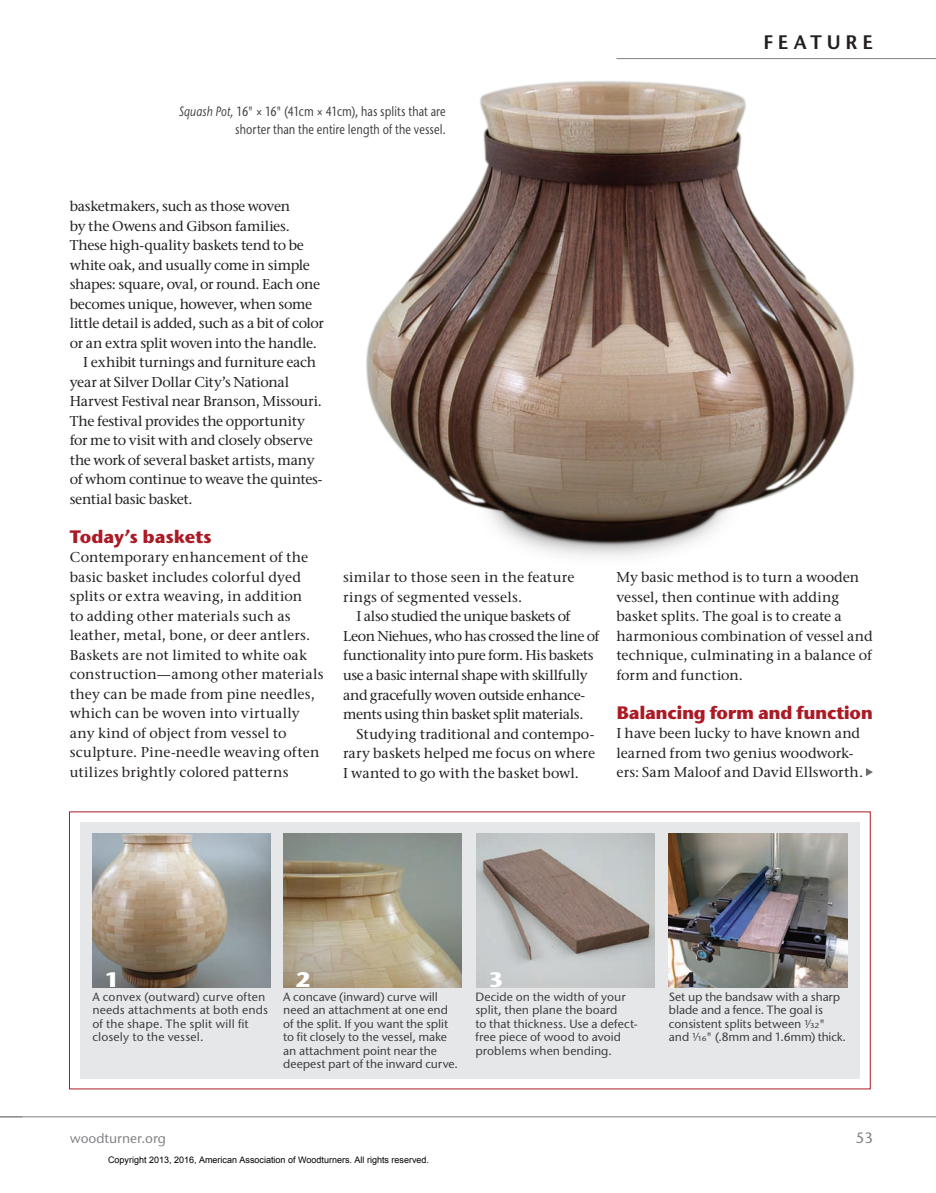
<style>
.page{position:relative;width:936px;height:1193px;background:#fff}
.page>*{position:absolute;margin:0;border:0;box-sizing:border-box;transform-origin:0 0}
.t1{font:700 21px "Stone Sans ITC Pro";color:#fff;scale:1.1 1}
.t2{font:700 21px "Stone Sans ITC Pro";color:#231f20;scale:1.1 1}
.t3{font:600 19.5px "Stone Sans ITC Pro";letter-spacing:.255em;color:#231f20}
.t4{font:700 18px "Stone Sans ITC Pro";letter-spacing:-.02em;color:#ab1a25}
.t5{font:500 15px "Stone Sans ITC Pro";color:#808285}
.t6{font:500 14.25px/19.5px "Stone Serif ITC Pro";letter-spacing:-.005em;color:#231f20}
.t7{font:500 14.25px/19.5px "Stone Serif ITC Pro";letter-spacing:.015em;color:#231f20}
.t8{font:500 14.25px/19.5px "Stone Serif ITC Pro";letter-spacing:-.025em;color:#231f20}
.t9{font:500 13.5px/18px "Stone Sans ITC Pro";letter-spacing:.01em;color:#3e3e3f;text-align:right;scale:.8 1}
.t10{font:500 13.5px "Stone Sans ITC Pro";color:#808285}
.t11{font:500 12px/13.5px "Stone Sans ITC Pro";color:#3e3e3f}
.t12{font:9px "Arial";color:#000}
.s1{font-style:italic}
.s2{font-size:7.2px}
</style>
<div class="page">
<hr style="left:0;top:1116px;width:936px;height:1px;background:#808285">
<hr style="left:616px;top:58px;width:320px;height:1px;background:#808285">
<svg style="left:0;top:1116px;width:22px;height:1px"></svg>
<svg style="left:866px;top:768px;width:7px;height:8px"></svg>
<img style="left:366px;top:81px;width:489px;height:476px">
<div style="left:80px;top:822px;width:779px;height:257px;background:#e6e7e9"></div>
<img style="left:92px;top:834px;width:179px;height:153px">
<img style="left:283px;top:834px;width:179px;height:153px">
<img style="left:476px;top:834px;width:178px;height:153px">
<img style="left:669px;top:834px;width:178px;height:153px">
<p class="t9" style="left:179px;top:102px;width:335px"><span class="s1">Squash Pot,</span> 16" × 16" (41cm × 41cm), has splits that are shorter than the entire length of the vessel.</p>
<h2 class="t3" style="left:763px;top:30px;width:111px">FEATURE</h2>
<p class="t6" style="left:70px;top:197px;width:222px">basketmakers, such as those woven</p>
<p class="t6" style="left:70px;top:216px;width:222px">by the Owens and Gibson families.</p>
<p class="t6" style="left:70px;top:236px;width:236px">These high-quality baskets tend to be</p>
<p class="t6" style="left:70px;top:255px;width:242px">white oak, and usually come in simple</p>
<p class="t6" style="left:70px;top:275px;width:252px">shapes: square, oval, or round. Each one</p>
<p class="t8" style="left:70px;top:294px;width:244px">becomes unique, however, when some</p>
<p class="t6" style="left:70px;top:313px;width:256px">little detail is added, such as a bit of color</p>
<p class="t6" style="left:70px;top:333px;width:249px">or an extra split woven into the handle.</p>
<p class="t6" style="left:83px;top:352px;width:235px">I exhibit turnings and furniture each</p>
<p class="t6" style="left:70px;top:372px;width:221px">year at Silver Dollar City’s National</p>
<p class="t6" style="left:70px;top:391px;width:254px">Harvest Festival near Branson, Missouri.</p>
<p class="t6" style="left:70px;top:411px;width:237px">The festival provides the opportunity</p>
<p class="t6" style="left:70px;top:430px;width:245px">for me to visit with and closely observe</p>
<p class="t6" style="left:70px;top:450px;width:246px">the work of several basket artists, many</p>
<p class="t8" style="left:70px;top:469px;width:254px">of whom continue to weave the quintes-</p>
<p class="t6" style="left:70px;top:489px;width:124px">sential basic basket.</p>
<p class="t4" style="left:70px;top:524px;width:144px">Today’s baskets</p>
<p class="t7" style="left:70px;top:547px;width:255px">Contemporary enhancement of the basic basket includes colorful dyed splits or extra weaving, in addition<br>to adding other materials such as leather, metal, bone, or deer antlers.<br>Baskets are not limited to white oak construction—among other materials they can be made from pine needles, which can be woven into virtually any kind of object from vessel to sculpture. Pine-needle weaving often utilizes brightly colored patterns</p>
<p class="t7" style="left:343px;top:568px;width:233px">similar to those seen in the feature rings of segmented vessels.</p>
<p class="t8" style="left:343px;top:607px;width:258px;text-indent:13px">I also studied the unique baskets of Leon Niehues, who has crossed the line of functionality into pure form. His baskets use a basic internal shape with skillfully and gracefully woven outside enhance&shy;ments using thin basket split materials.</p>
<p class="t6" style="left:343px;top:724px;width:253px;text-align:justify;text-indent:13px">Studying traditional and contempo&shy;rary baskets helped me focus on where I wanted to go with the basket bowl.</p>
<p class="t6" style="left:616px;top:568px;width:258px">My basic method is to turn a wooden vessel, then continue with adding basket splits. The goal is to create a harmonious combination of vessel and technique, culminating in a balance of form and function.</p>
<p class="t4" style="left:617px;top:700px;width:258px">Balancing form and function</p>
<p class="t6" style="left:617px;top:723px;width:248px">I have been lucky to have known and learned from two genius woodwork&shy;ers: Sam Maloof and David Ellsworth.</p>
<h1 class="t1" style="left:105px;top:966px;width:16px">1</h1>
<h1 class="t1" style="left:296px;top:966px;width:16px">2</h1>
<h1 class="t1" style="left:488px;top:966px;width:16px">3</h1>
<h1 class="t2" style="left:681px;top:966px;width:16px">4</h1>
<p class="t11" style="left:92px;top:989px;width:177px">A convex (outward) curve often needs attachments at both ends of the shape. The split will fit closely to the vessel.</p>
<p class="t11" style="left:283px;top:989px;width:176px">A concave (inward) curve will need an attachment at one end of the split. If you want the split to fit closely to the vessel, make an attachment point near the deepest part of the inward curve.</p>
<p class="t11" style="left:475px;top:989px;width:164px">Decide on the width of your split, then plane the board<br>to that thickness. Use a defect&shy;free piece of wood to avoid problems when bending.</p>
<p class="t11" style="left:669px;top:989px;width:179px">Set up the bandsaw with a sharp blade and a fence. The goal is consistent splits between <sup>1</sup>⁄<span class="s2">32</span>" and <sup>1</sup>⁄<span class="s2">16</span>" (.8mm and 1.6mm) thick.</p>
<p class="t10" style="left:70px;top:1129px;width:98px">woodturner.org</p>
<p class="t5" style="left:856px;top:1128px;width:19px">53</p>
<p class="t12" style="left:108px;top:1154px;width:323px">Copyright 2013, 2016, American Association of Woodturners. All rights reserved.</p>
</div>
